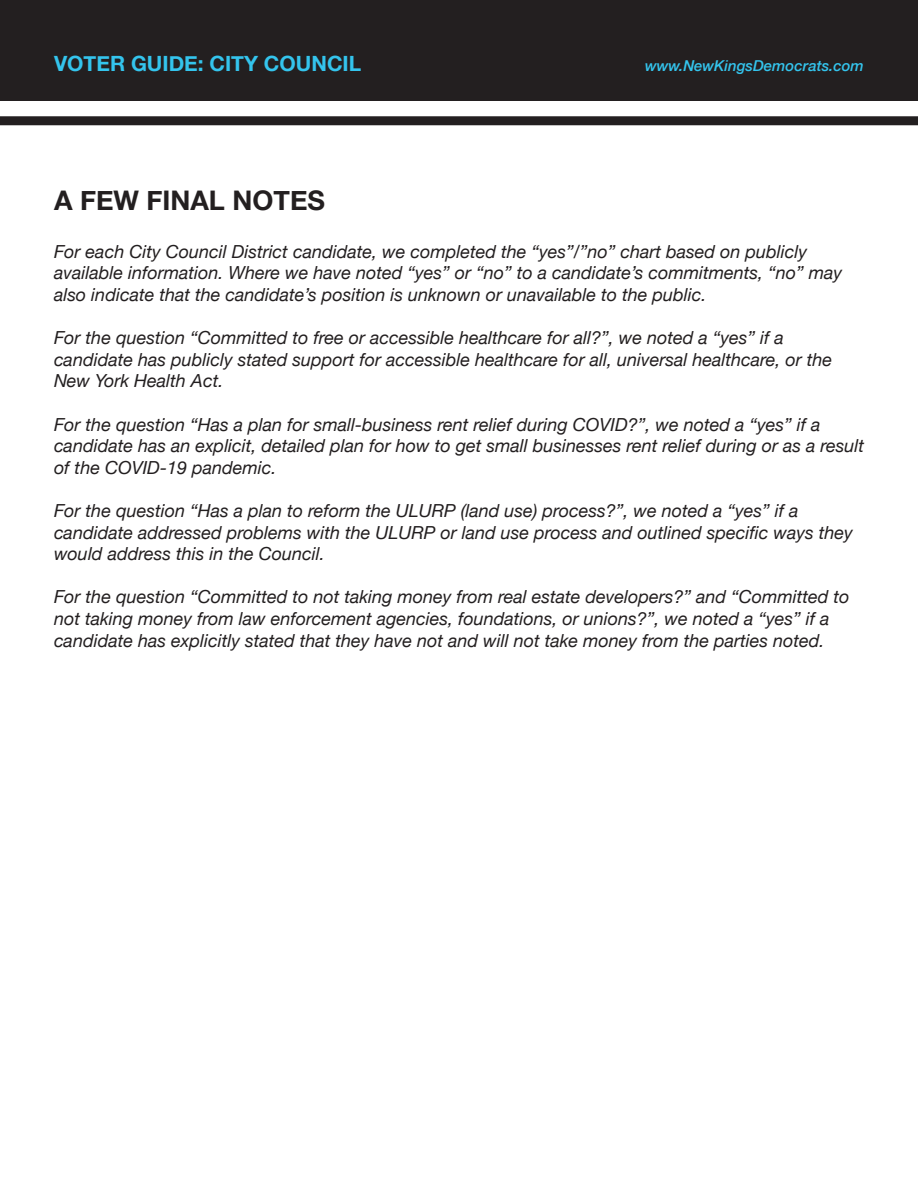
<style>
.page{position:relative;width:918px;height:1188px;background:#fff}
.page>*{position:absolute;margin:0;border:0;box-sizing:border-box;transform-origin:0 0}
.t1{font:700 27px "Helvetica Neue";color:#231f20}
.t2{font:700 21px "Helvetica Neue";color:#34c4ed}
.t3{font:italic 18px/21.6px "Helvetica Neue";color:#231f20}
.t4{font:italic 500 15px "Helvetica Neue";color:#34c4ed}
</style>
<div class="page">
<div style="left:0;top:0;width:918px;height:100px;background:#231f20"></div>
<div style="left:0;top:116px;width:918px;height:9px;background:#231f20"></div>
<p class="t2" style="left:54px;top:47px;width:309px">VOTER GUIDE: CITY COUNCIL</p>
<p class="t4" style="left:645px;top:53px;width:220px">www.NewKingsDemocrats.com</p>
<p class="t1" style="left:54px;top:179px;width:273px">A FEW FINAL NOTES</p>
<p class="t3" style="left:54px;top:242px;width:790px">For each City Council District candidate, we completed the “yes”/”no” chart based on publicly available information. Where we have noted “yes” or “no” to a candidate’s commitments, “no” may also indicate that the candidate’s position is unknown or unavailable to the public.</p>
<p class="t3" style="left:54px;top:328px;width:780px">For the question “Committed to free or accessible healthcare for all?”, we noted a “yes” if a candidate has publicly stated support for accessible healthcare for all, universal healthcare, or the<br>New York Health Act.</p>
<p class="t3" style="left:54px;top:414px;width:812px">For the question “Has a plan for small-business rent relief during COVID?”, we noted a “yes” if a candidate has an explicit, detailed plan for how to get small businesses rent relief during or as a result of the COVID-19 pandemic.</p>
<p class="t3" style="left:54px;top:501px;width:800px">For the question “Has a plan to reform the ULURP (land use) process?”, we noted a “yes” if a candidate addressed problems with the ULURP or land use process and outlined specific ways they would address this in the Council.</p>
<p class="t3" style="left:54px;top:587px;width:797px">For the question “Committed to not taking money from real estate developers?” and “Committed to not taking money from law enforcement agencies, foundations, or unions?”, we noted a “yes” if a candidate has explicitly stated that they have not and will not take money from the parties noted.</p>
</div>
